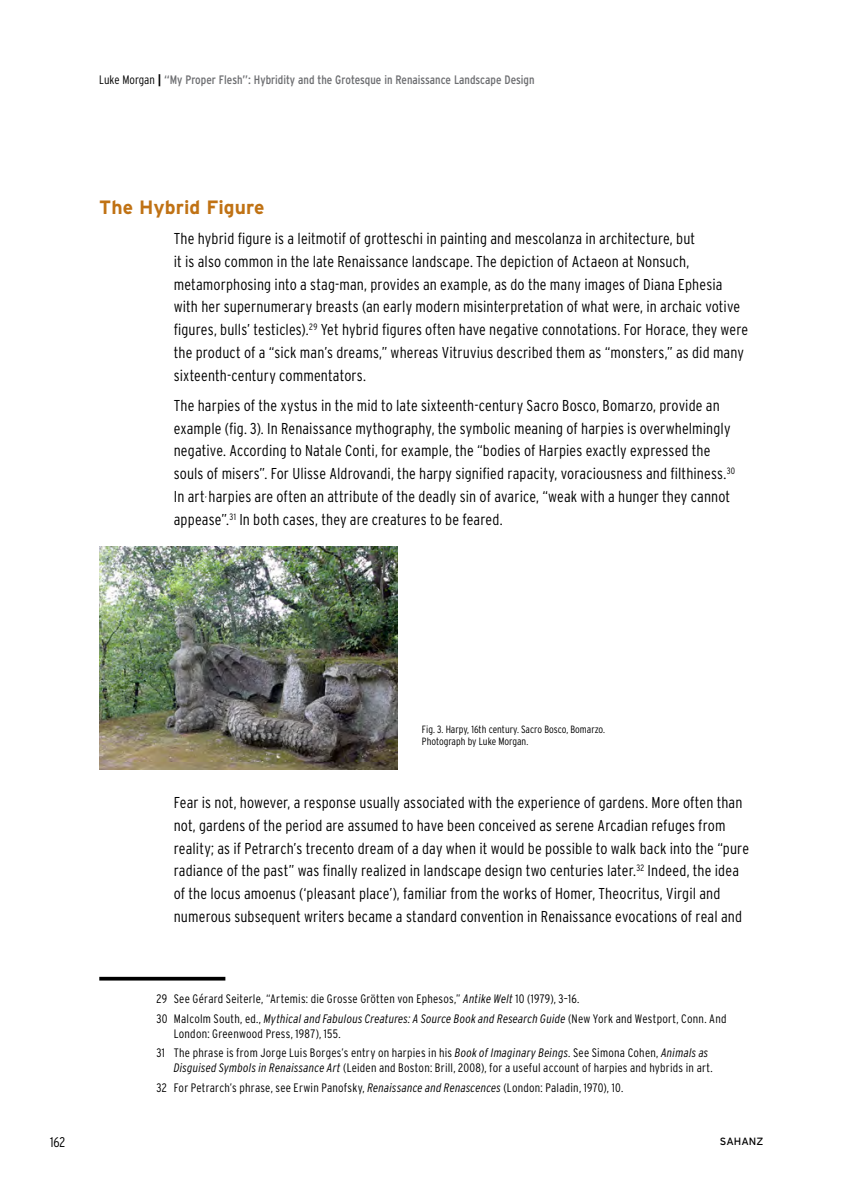
<style>
.page{position:relative;width:844px;height:1191px;background:#fff}
.page>*{position:absolute;margin:0;border:0;box-sizing:border-box;transform-origin:0 0}
.t1{font:700 19.25px "Interstate";color:#c07214}
.t2{font:300 condensed 15.75px/22.8px "Interstate";letter-spacing:.01em;color:#000}
.t3{font:300 condensed 14px "Interstate";color:#000}
.t4{font:300 condensed 12.25px/19.6px "Interstate";letter-spacing:.02em;color:#000}
.t5{font:condensed 12.25px "Interstate";color:#6d6e71}
.t6{font:300 condensed 12.25px "Interstate";color:#000}
.t7{font:300 condensed 10.5px/12.6px "Interstate";color:#000}
.t8{font:10.5px "Interstate";color:#000}
.s1{font-weight:300;color:#000}
.s2{font-weight:700;font-stretch:normal;color:#000}
.s3{font-style:italic}
</style>
<div class="page">
<img style="left:99px;top:546px;width:298px;height:224px">
<svg style="left:99px;top:976px;width:126px;height:4px"></svg>
<p class="t5" style="left:99px;top:73px;width:436px"><span class="s1">Name</span> <span class="s2">|</span> Thema<span class="s2">|</span> “My Proper Flesh”: Hybridity and the Grotesque in Renaissance Landscape Design</p>
<p class="t6" style="left:99px;top:73px;width:57px">Luke Morgan</p>
<p class="t1" style="left:99px;top:196px;width:167px">The Hybrid Figure</p>
<p class="t2" style="left:174px;top:227px;width:575px">The hybrid figure is a leitmotif of grotteschi in painting and mescolanza in architecture, but<br>it is also common in the late Renaissance landscape. The depiction of Actaeon at Nonsuch, metamorphosing into a stag-man, provides an example, as do the many images of Diana Ephesia with her supernumerary breasts (an early modern misinterpretation of what were, in archaic votive figures, bulls’ testicles).<sup>29</sup> Yet hybrid figures often have negative connotations. For Horace, they were the product of a “sick man’s dreams,” whereas Vitruvius described them as “monsters,” as did many sixteenth-century commentators.</p>
<p class="t2" style="left:174px;top:394px;width:562px">The harpies of the xystus in the mid to late sixteenth-century Sacro Bosco, Bomarzo, provide an example (fig. 3). In Renaissance mythography, the symbolic meaning of harpies is overwhelmingly negative. According to Natale Conti, for example, the “bodies of Harpies exactly expressed the souls of misers”. For Ulisse Aldrovandi, the harpy signified rapacity, voraciousness and filthiness.<sup>30<br></sup>In art<sup>,</sup> harpies are often an attribute of the deadly sin of avarice, “weak with a hunger they cannot appease”.<sup>31</sup> In both cases, they are creatures to be feared.</p>
<p class="t7" style="left:422px;top:722px;width:184px">Fig. 3. Harpy, 16th century. Sacro Bosco, Bomarzo.<br>Photograph by Luke Morgan.</p>
<p class="t2" style="left:174px;top:791px;width:576px">Fear is not, however, a response usually associated with the experience of gardens. More often than not, gardens of the period are assumed to have been conceived as serene Arcadian refuges from reality; as if Petrarch’s trecento dream of a day when it would be possible to walk back into the “pure radiance of the past” was finally realized in landscape design two centuries later.<sup>32</sup> Indeed, the idea of the locus amoenus (‘pleasant place’), familiar from the works of Homer, Theocritus, Virgil and numerous subsequent writers became a standard convention in Renaissance evocations of real and</p>
<p class="t4" style="left:156px;top:989px;width:571px">29 See Gérard Seiterle, “Artemis: die Grosse Grötten von Ephesos,” <span class="s3">Antike Welt</span> 10 (1979), 3–16.<br>30 Malcolm South, ed., <span class="s3">Mythical and Fabulous Creatures: A Source Book and Research Guide</span> (New York and Westport, Conn. And</p>
<p class="t4" style="left:156px;top:1023px;width:553px;text-indent:17px">London: Greenwood Press, 1987), 155.<br>31 The phrase is from Jorge Luis Borges’s entry on harpies in his <span class="s3">Book of Imaginary Beings</span>. See Simona Cohen, <span class="s3">Animals as</span></p>
<p class="t4" style="left:156px;top:1057px;width:557px;text-indent:17px"><span class="s3">Disguised Symbols in Renaissance Art</span> (Leiden and Boston: Brill, 2008), for a useful account of harpies and hybrids in art.<br>32 For Petrarch’s phrase, see Erwin Panofsky, <span class="s3">Renaissance and Renascences</span> (London: Paladin, 1970), 10.</p>
<p class="t3" style="left:50px;top:1134px;width:17px">162</p>
<p class="t8" style="left:719px;top:1135px;width:45px">SAHANZ</p>
</div>
